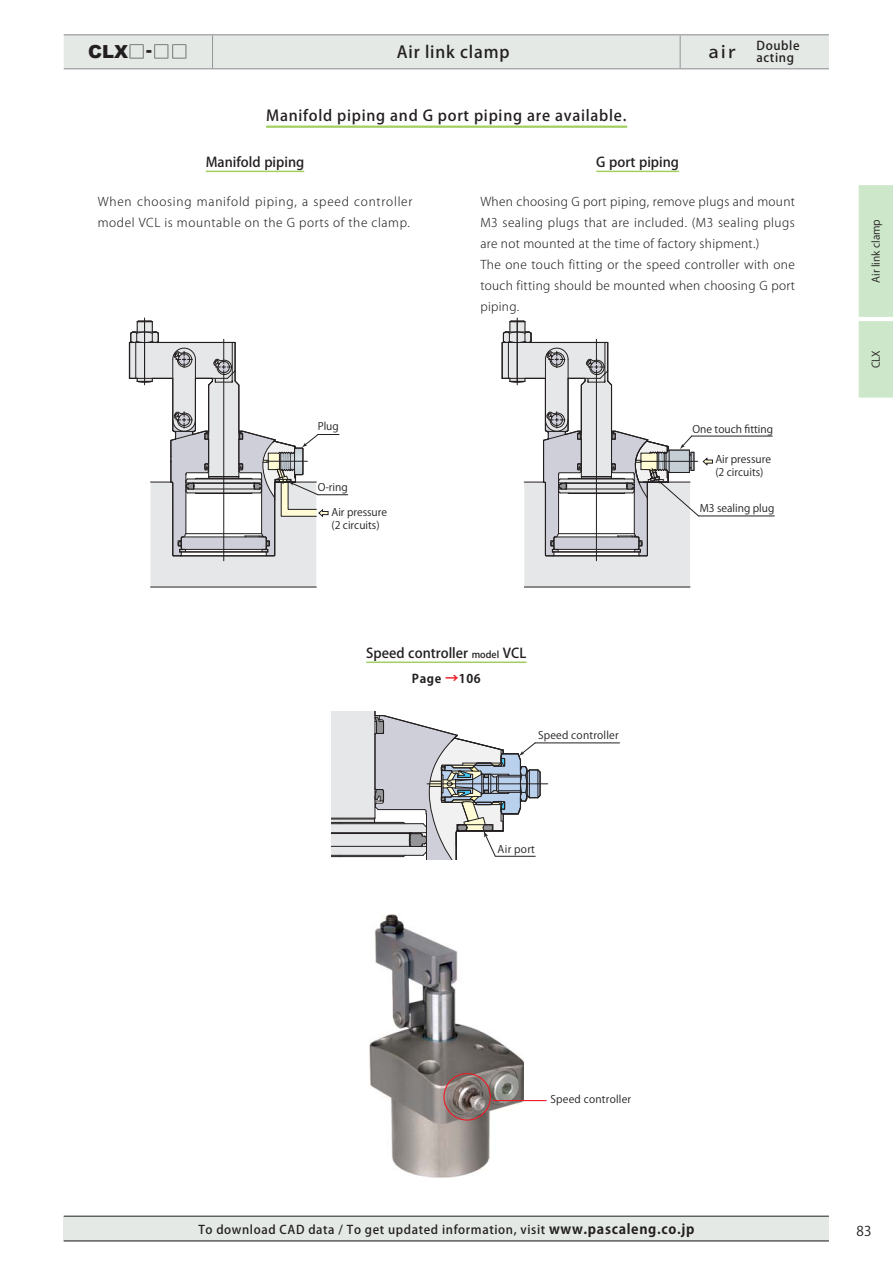
<style>
.page{position:relative;width:893px;height:1263px;background:#fff}
.page>*{position:absolute;margin:0;border:0;box-sizing:border-box;transform-origin:0 0}
.t1{font:900 18px "Arial";color:#231f20}
.t2{font:16.5px "Koz Go Pro Medium 90 msp RKSJ H";letter-spacing:.05em;color:#231f20}
.t3{font:15px "Koz Go Pro Medium 90 msp RKSJ H";letter-spacing:.05em;color:#231f20}
.t4{font:13.5px "Koz Go Pro Medium 90 msp RKSJ H";color:#231f20}
.t5{font:13.5px "Koz Go Pro Regular 90 msp RKSJ H";color:#231f20}
.t6{font:12px/21px "Koz Go Pro Light 90 msp RKSJ H";letter-spacing:.03em;color:#231f20}
.t7{font:12px/21px "Koz Go Pro Light 90 msp RKSJ H";letter-spacing:.06em;color:#231f20}
.t8{font:12px/12px "Koz Go Pro Medium 90 msp RKSJ H";letter-spacing:.05em;color:#231f20}
.t9{font:12px "Koz Go Pro Bold 90 msp RKSJ H";letter-spacing:.05em;color:#231f20}
.t10{font:10.5px/12.6px "Koz Go Pro Regular 90 msp RKSJ H";color:#231f20}
.t11{font:10.5px "Koz Go Pro Regular 90 msp RKSJ H";letter-spacing:.02em;color:#231f20}
.s1{font-family:"Koz Go Pro Extra Light 90 msp RKSJ H";font-weight:400;font-size:17.25px}
.s2{font-size:17.25px}
.s3{font-size:9.45px}
.s4{font-size:13.5px;color:#ed1c24}
.s5{font-family:"Koz Go Pro Bold 90 msp RKSJ H";font-size:13.5px}
</style>
<div class="page">
<div style="left:64px;top:1216px;width:765px;height:25px;background:#e4e9e6"></div>
<hr style="left:64px;top:1216px;width:765px;height:1px;background:#231f20">
<hr style="left:64px;top:1241px;width:765px;height:1px;background:#231f20">
<div style="left:64px;top:35px;width:765px;height:33px;background:#e4e9e6"></div>
<hr style="left:212px;top:35px;width:1px;height:33px;background:#939598">
<hr style="left:680px;top:35px;width:1px;height:33px;background:#939598">
<hr style="left:64px;top:34px;width:765px;height:1px;background:#939598">
<hr style="left:64px;top:68px;width:765px;height:1px;background:#939598">
<div style="left:859px;top:185px;width:34px;height:213px;background:#cde7ca"></div>
<img style="left:369px;top:914px;width:154px;height:263px">
<div style="left:443px;top:1073px;width:48px;height:48px;border:1px solid #ed1c24;border-radius:50%"></div>
<div style="left:151px;top:482px;width:165px;height:105px;background:#e6e7e8"></div>
<hr style="left:151px;top:587px;width:165px;height:1px;background:#231f20">
<div style="left:524px;top:482px;width:166px;height:105px;background:#e6e7e8"></div>
<hr style="left:524px;top:587px;width:166px;height:1px;background:#231f20">
<hr style="left:144px;top:318px;width:1px;height:65px;background:#231f20">
<hr style="left:223px;top:370px;width:1px;height:191px;background:#231f20">
<hr style="left:517px;top:318px;width:1px;height:65px;background:#231f20">
<hr style="left:596px;top:370px;width:1px;height:191px;background:#231f20">
<hr style="left:427px;top:784px;width:121px;height:1px;background:#231f20">
<hr style="left:692px;top:436px;width:80px;height:1px;background:#231f20">
<hr style="left:318px;top:494px;width:30px;height:1px;background:#231f20">
<svg style="left:129px;top:320px;width:210px;height:237px"></svg>
<hr style="left:535px;top:743px;width:84px;height:1px;background:#231f20">
<svg style="left:331px;top:711px;width:210px;height:149px"></svg>
<hr style="left:492px;top:1100px;width:54px;height:1px;background:#ed1c24">
<svg style="left:501px;top:320px;width:212px;height:237px"></svg>
<hr style="left:698px;top:516px;width:76px;height:1px;background:#231f20">
<hr style="left:266px;top:126px;width:361px;height:2px;background:#a3cf62">
<hr style="left:206px;top:171px;width:98px;height:1px;background:#a3cf62">
<hr style="left:596px;top:171px;width:83px;height:1px;background:#a3cf62">
<hr style="left:366px;top:662px;width:160px;height:1px;background:#a3cf62">
<h1 class="t1" style="left:88px;top:38px;width:102px">CLX<span class="s1">□</span><span class="s2">-</span><span class="s1">□□</span></h1>
<h2 class="t2" style="left:397px;top:46px;width:114px">Air link clamp</h2>
<h2 class="t2" style="left:706px;top:46px;width:52px">ａｉｒ　</h2>
<p class="t8" style="left:756px;top:41px;width:45px">Double acting</p>
<p class="t3" style="left:266px;top:109px;width:362px">Manifold piping and G port piping are available.</p>
<p class="t4" style="left:206px;top:157px;width:100px">Manifold piping</p>
<p class="t4" style="left:596px;top:157px;width:84px">G port piping</p>
<p class="t7" style="left:98px;top:193px;width:316px">When choosing manifold piping, a speed controller model VCL is mountable on the G ports of the clamp.</p>
<p class="t6" style="left:480px;top:193px;width:316px">When choosing G port piping, remove plugs and mount M3 sealing plugs that are included. (M3 sealing plugs are not mounted at the time of factory shipment.)<br>The one touch fitting or the speed controller with one touch fitting should be mounted when choosing G port piping.</p>
<p class="t10" style="left:318px;top:422px;width:23px">Plug</p>
<p class="t10" style="left:692px;top:424px;width:82px">One touch fitting</p>
<p class="t10" style="left:318px;top:482px;width:32px">O-ring</p>
<p class="t10" style="left:331px;top:507px;width:57px">Air pressure (2 circuits)</p>
<p class="t4" style="left:366px;top:648px;width:162px">Speed controller <span class="s3">model</span> VCL</p>
<p class="t9" style="left:412px;top:674px;width:70px">Page <span class="s4">→</span>106</p>
<p class="t11" style="left:538px;top:731px;width:82px">Speed controller</p>
<p class="t10" style="left:498px;top:844px;width:39px">Air port</p>
<p class="t10" style="left:715px;top:454px;width:57px">Air pressure (2 circuits)</p>
<p class="t10" style="left:700px;top:504px;width:76px">M3 sealing plug</p>
<p class="t10" style="left:871px;top:283px;width:65px;rotate:-90deg">Air link clamp</p>
<p class="t10" style="left:871px;top:368px;width:20px;rotate:-90deg">CLX</p>
<p class="t11" style="left:550px;top:1096px;width:82px">Speed controller</p>
<p class="t8" style="left:198px;top:1225px;width:497px">To download CAD data / To get updated information, visit <span class="s5">www.pascaleng.co.jp</span></p>
<p class="t5" style="left:856px;top:1226px;width:16px">83</p>
</div>
